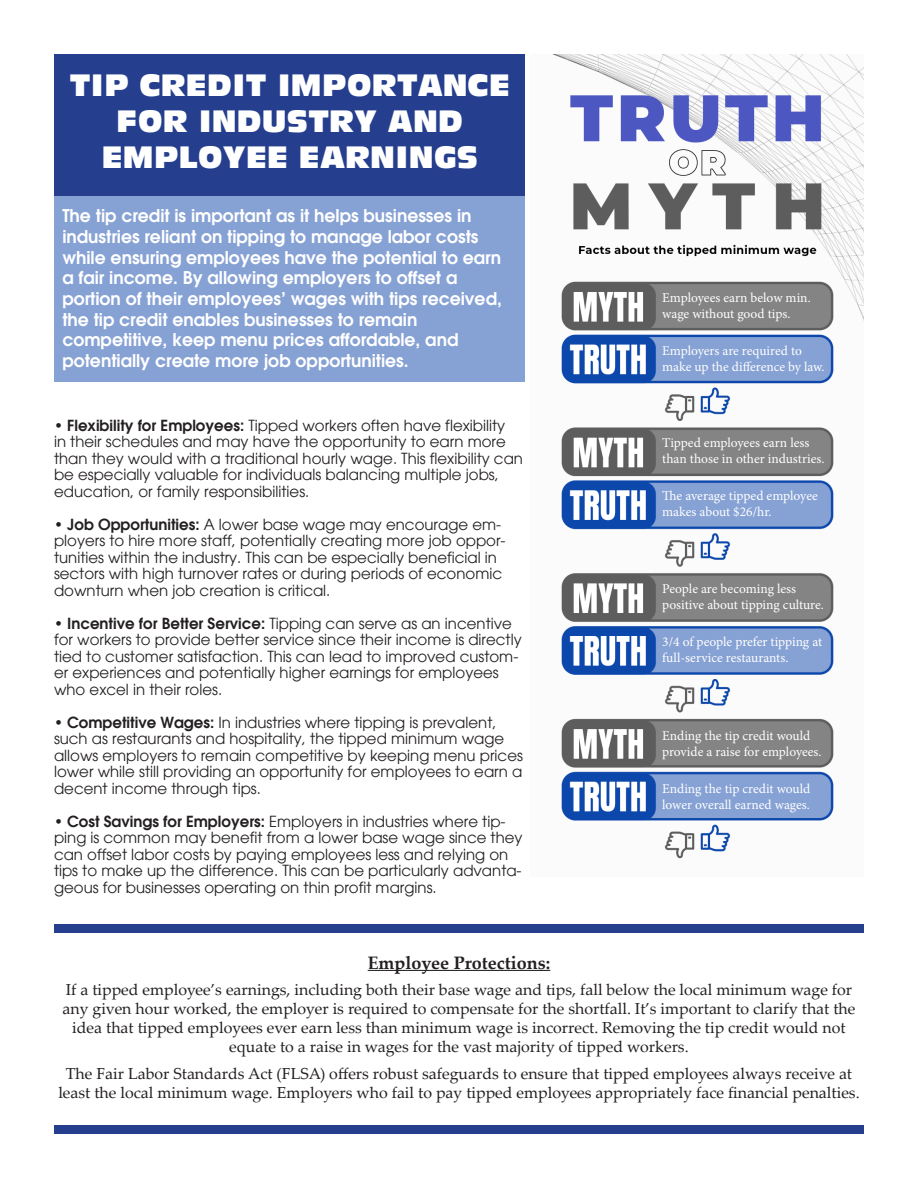
<style>
.page{position:relative;width:918px;height:1188px;background:#fff}
.page>*{position:absolute;margin:0;border:0;box-sizing:border-box;transform-origin:0 0}
.t1{font:30px "Antique Olive Compact";color:#fff}
.t2{font:700 18px "Palatino Linotype";color:#231f20}
.t3{font:600 17.25px/20.7px "Avant Garde";color:#fff}
.t4{font:15.9px/19px "Palatino Linotype";color:#231f20;text-align:center}
.t5{font:15px/16.5px "Avant Garde";color:#231f20}
.t6{font:13.5px/16.2px "Minion Pro";color:#fff}
.s1{font-weight:600}
</style>
<div class="page">
<div style="left:54px;top:196px;width:470px;height:185px;background:#86a1d4"></div>
<img style="left:552px;top:54px;width:312px;height:805px">
<div style="left:54px;top:54px;width:470px;height:142px;background:#253f8e"></div>
<div style="left:54px;top:924px;width:810px;height:9px;background:#253f8e"></div>
<div style="left:54px;top:1125px;width:810px;height:9px;background:#253f8e"></div>
<hr style="left:368px;top:970px;width:182px;height:1px;background:#231f20">
<p class="t1" style="left:69px;top:66px;width:442px">TIP CREDIT IMPORTANCE</p>
<p class="t1" style="left:117px;top:102px;width:348px">FOR INDUSTRY AND</p>
<p class="t1" style="left:102px;top:138px;width:378px">EMPLOYEE EARNINGS</p>
<p class="t3" style="left:62px;top:205px;width:411px">The tip credit is important as it helps businesses in</p>
<p class="t3" style="left:62px;top:226px;width:440px">industries reliant on tipping to manage labor costs while ensuring employees have the potential to earn</p>
<p class="t3" style="left:62px;top:267px;width:397px">a fair income. By allowing employers to offset a</p>
<p class="t3" style="left:62px;top:288px;width:441px">portion of their employees’ wages with tips received, the tip credit enables businesses to remain</p>
<p class="t3" style="left:62px;top:329px;width:398px">competitive, keep menu prices affordable, and</p>
<p class="t3" style="left:62px;top:350px;width:348px">potentially create more job opportunities.</p>
<p class="t5" style="left:54px;top:417px;width:471px">• <span class="s1">Flexibility for Employees:</span> Tipped workers often have flexibility<br>in their schedules and may have the opportunity to earn more than they would with a traditional hourly wage. This flexibility can be especially valuable for individuals balancing multiple jobs, education, or family responsibilities.</p>
<p class="t5" style="left:54px;top:516px;width:453px">• <span class="s1">Job Opportunities:</span> A lower base wage may encourage em&shy;ployers to hire more staff, potentially creating more job oppor&shy;tunities within the industry. This can be especially beneficial in sectors with high turnover rates or during periods of economic downturn when job creation is critical.</p>
<p class="t5" style="left:54px;top:615px;width:469px">• <span class="s1">Incentive for Better Service:</span> Tipping can serve as an incentive for workers to provide better service since their income is directly tied to customer satisfaction. This can lead to improved custom&shy;er experiences and potentially higher earnings for employees who excel in their roles.</p>
<p class="t5" style="left:54px;top:714px;width:470px">• <span class="s1">Competitive Wages:</span> In industries where tipping is prevalent, such as restaurants and hospitality, the tipped minimum wage allows employers to remain competitive by keeping menu prices lower while still providing an opportunity for employees to earn a decent income through tips.</p>
<p class="t5" style="left:54px;top:813px;width:470px">• <span class="s1">Cost Savings for Employers:</span> Employers in industries where tip&shy;ping is common may benefit from a lower base wage since they can offset labor costs by paying employees less and relying on tips to make up the difference. This can be particularly advanta&shy;geous for businesses operating on thin profit margins.</p>
<p class="t6" style="left:662px;top:289px;width:150px">Employees earn below min.</p>
<p class="t6" style="left:662px;top:305px;width:130px">wage without good tips.</p>
<p class="t6" style="left:662px;top:342px;width:141px">Employers are required to</p>
<p class="t6" style="left:662px;top:358px;width:164px">make up the difference by law.</p>
<p class="t6" style="left:662px;top:434px;width:164px">Tipped employees earn less than those in other industries.</p>
<p class="t6" style="left:662px;top:487px;width:157px">The average tipped employee makes about $26/hr.</p>
<p class="t6" style="left:662px;top:581px;width:135px">People are becoming less</p>
<p class="t6" style="left:662px;top:597px;width:163px">positive about tipping culture.</p>
<p class="t6" style="left:662px;top:633px;width:161px">3/4 of people prefer tipping at</p>
<p class="t6" style="left:662px;top:650px;width:128px">full-service restaurants.</p>
<p class="t6" style="left:662px;top:727px;width:161px">Ending the tip credit would provide a raise for employees.</p>
<p class="t6" style="left:662px;top:780px;width:150px">Ending the tip credit would lower overall earned wages.</p>
<p class="t2" style="left:368px;top:950px;width:184px">Employee Protections:</p>
<p class="t4" style="left:63px;top:980px;width:794px">If a tipped employee’s earnings, including both their base wage and tips, fall below the local minimum wage for any given hour worked, the employer is required to compensate for the shortfall. It’s important to clarify that the idea that tipped employees ever earn less than minimum wage is incorrect. Removing the tip credit would not equate to a raise in wages for the vast majority of tipped workers.</p>
<p class="t4" style="left:58px;top:1063px;width:803px">The Fair Labor Standards Act (FLSA) offers robust safeguards to ensure that tipped employees always receive at least the local minimum wage. Employers who fail to pay tipped employees appropriately face financial penalties.</p>
</div>
